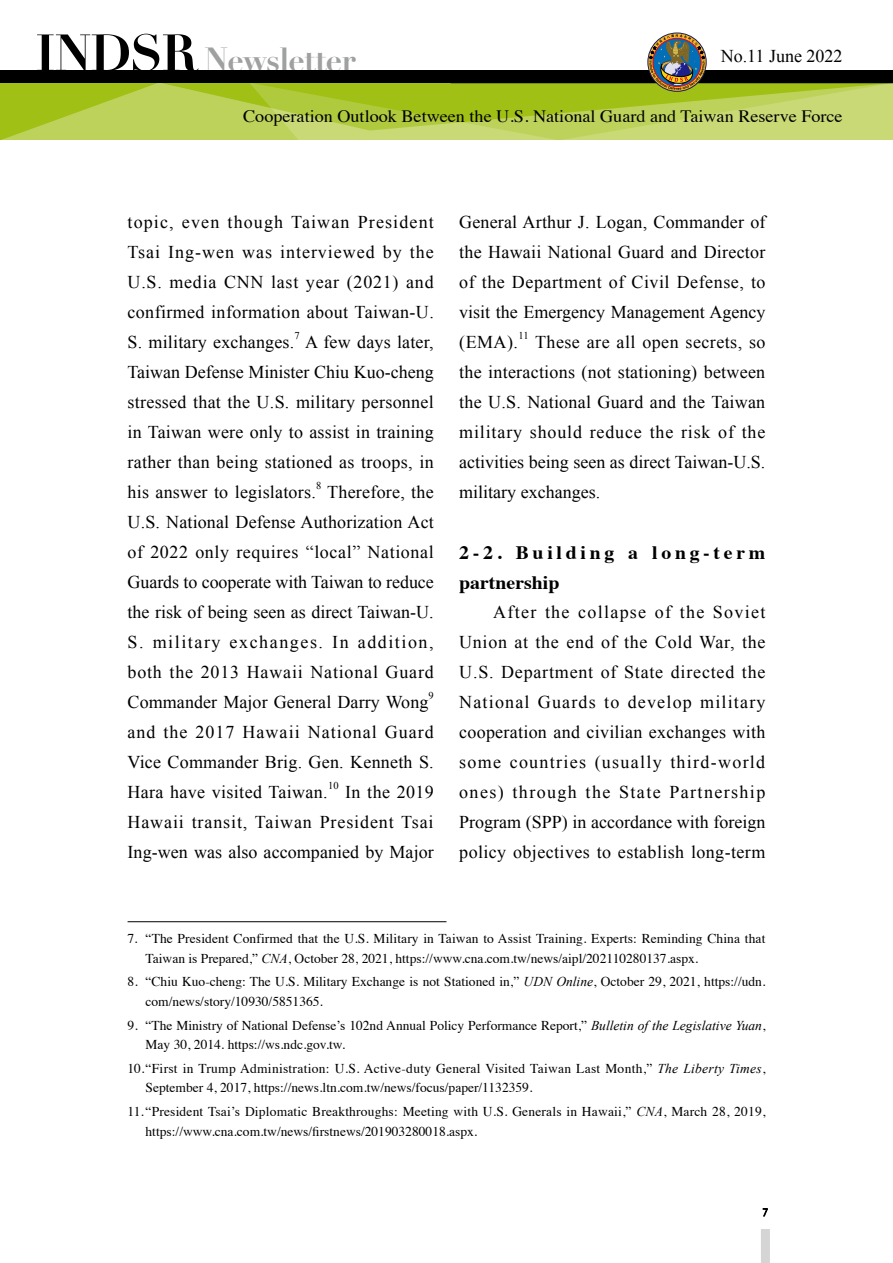
<style>
.page{position:relative;width:893px;height:1263px;background:#fff}
.page>*{position:absolute;margin:0;border:0;box-sizing:border-box;transform-origin:0 0}
.t1{font:700 32.7px "Didot";letter-spacing:-.03em;color:#9fa0a0}
.t2{font:700 18.9px/30px "Times";letter-spacing:.185em;color:#000;scale:1.05 1}
.t3{font:18px/30px "Times New Roman";letter-spacing:.01em;color:#000;text-align:justify}
.t4{font:17.4px "Times";color:#000;scale:1.05 1}
.t5{font:13.5px/19.5px "Times";color:#000}
.t6{font:13.5px/19.5px "Times";letter-spacing:.02em;color:#000}
.t7{font:10.5px "Times New Roman";color:#000}
.s1{font-size:50.55px;color:#000}
.s2{font-family:"Times New Roman";font-style:italic}
</style>
<div class="page">
<svg style="left:0;top:83px;width:249px;height:57px;background:#b2cb40"></svg>
<svg style="left:763px;top:1208px;width:4px;height:8px"></svg>
<div style="left:0;top:70px;width:893px;height:13px;background:#000"></div>
<svg style="left:249px;top:34px;width:644px;height:106px"></svg>
<div style="left:761px;top:1229px;width:9px;height:34px;background:#d5d5d6"></div>
<hr style="left:128px;top:921px;width:318px;height:1px;background:#000">
<h1 class="t1" style="left:35px;top:38px;width:322px"><span class="s1">INDSR</span> Newsletter</h1>
<p class="t3" style="left:721px;top:41px;width:123px">No.11 June 2022</p>
<p class="t4" style="left:243px;top:100px;width:572px">Cooperation Outlook Between the U.S. National Guard and Taiwan Reserve Force</p>
<p class="t3" style="left:128px;top:206px;width:308px">topic, even though Taiwan President Tsai Ing-wen was interviewed by the U.S. media CNN last year (2021) and confirmed information about Taiwan-U.<br>S. military exchanges.</p>
<p class="t7" style="left:295px;top:329px;width:7px">7</p>
<p class="t3" style="left:128px;top:326px;width:308px;text-indent:178px">A few days later, Taiwan Defense Minister Chiu Kuo-cheng stressed that the U.S. military personnel in Taiwan were only to assist in training rather than being stationed as troops, in his answer to legislators.</p>
<p class="t7" style="left:316px;top:479px;width:7px">8</p>
<p class="t3" style="left:128px;top:476px;width:308px;text-indent:200px">Therefore, the U.S. National Defense Authorization Act of 2022 only requires “local” National Guards to cooperate with Taiwan to reduce the risk of being seen as direct Taiwan-U.<br>S. military exchanges. In addition, both the 2013 Hawaii National Guard Commander Major General Darry Wong</p>
<p class="t7" style="left:428px;top:689px;width:7px">9</p>
<p class="t3" style="left:128px;top:716px;width:308px">and the 2017 Hawaii National Guard Vice Commander Brig. Gen. Kenneth S.<br>Hara have visited Taiwan.</p>
<p class="t7" style="left:328px;top:779px;width:12px">10</p>
<p class="t3" style="left:128px;top:776px;width:308px;text-indent:218px">In the 2019<br>Hawaii transit, Taiwan President Tsai Ing-wen was also accompanied by Major</p>
<p class="t3" style="left:459px;top:206px;width:308px">General Arthur J. Logan, Commander of the Hawaii National Guard and Director of the Department of Civil Defense, to visit the Emergency Management Agency (EMA).</p>
<p class="t7" style="left:518px;top:329px;width:12px">11</p>
<p class="t3" style="left:459px;top:326px;width:308px;text-indent:76px">These are all open secrets, so the interactions (not stationing) between the U.S. National Guard and the Taiwan military should reduce the risk of the activities being seen as direct Taiwan-U.S. military exchanges.</p>
<p class="t2" style="left:459px;top:535px;width:293px">2-2. Building a long-term partnership</p>
<p class="t3" style="left:459px;top:596px;width:308px;text-indent:34px">After the collapse of the Soviet Union at the end of the Cold War, the U.S. Department of State directed the National Guards to develop military cooperation and civilian exchanges with some countries (usually third-world ones) through the State Partnership Program (SPP) in accordance with foreign policy objectives to establish long-term</p>
<p class="t5" style="left:146px;top:928px;width:621px;text-indent:-18px">7. “The President Confirmed that the U.S. Military in Taiwan to Assist Training. Experts: Reminding China that<br>Taiwan is Prepared,” <span class="s2">CNA</span>, October 28, 2021, https://www.cna.com.tw/news/aipl/202110280137.aspx.</p>
<p class="t5" style="left:146px;top:971px;width:621px;text-indent:-18px">8. “Chiu Kuo-cheng: The U.S. Military Exchange is not Stationed in,” <span class="s2">UDN Online</span>, October 29, 2021, https://udn. com/news/story/10930/5851365.</p>
<p class="t5" style="left:146px;top:1014px;width:621px;text-indent:-18px">9. “The Ministry of National Defense’s 102nd Annual Policy Performance Report,” <span class="s2">Bulletin of the Legislative Yuan</span>,<br>May 30, 2014. https://ws.ndc.gov.tw.</p>
<p class="t6" style="left:146px;top:1057px;width:621px;text-indent:-18px">10. “First in Trump Administration: U.S. Active-duty General Visited Taiwan Last Month,” <span class="s2">The Liberty Times</span>,<br>September 4, 2017, https://news.ltn.com.tw/news/focus/paper/1132359.</p>
<p class="t5" style="left:146px;top:1101px;width:621px;text-indent:-18px">11. “President Tsai’s Diplomatic Breakthroughs: Meeting with U.S. Generals in Hawaii,” <span class="s2">CNA</span>, March 28, 2019, https://www.cna.com.tw/news/firstnews/201903280018.aspx.</p>
</div>
